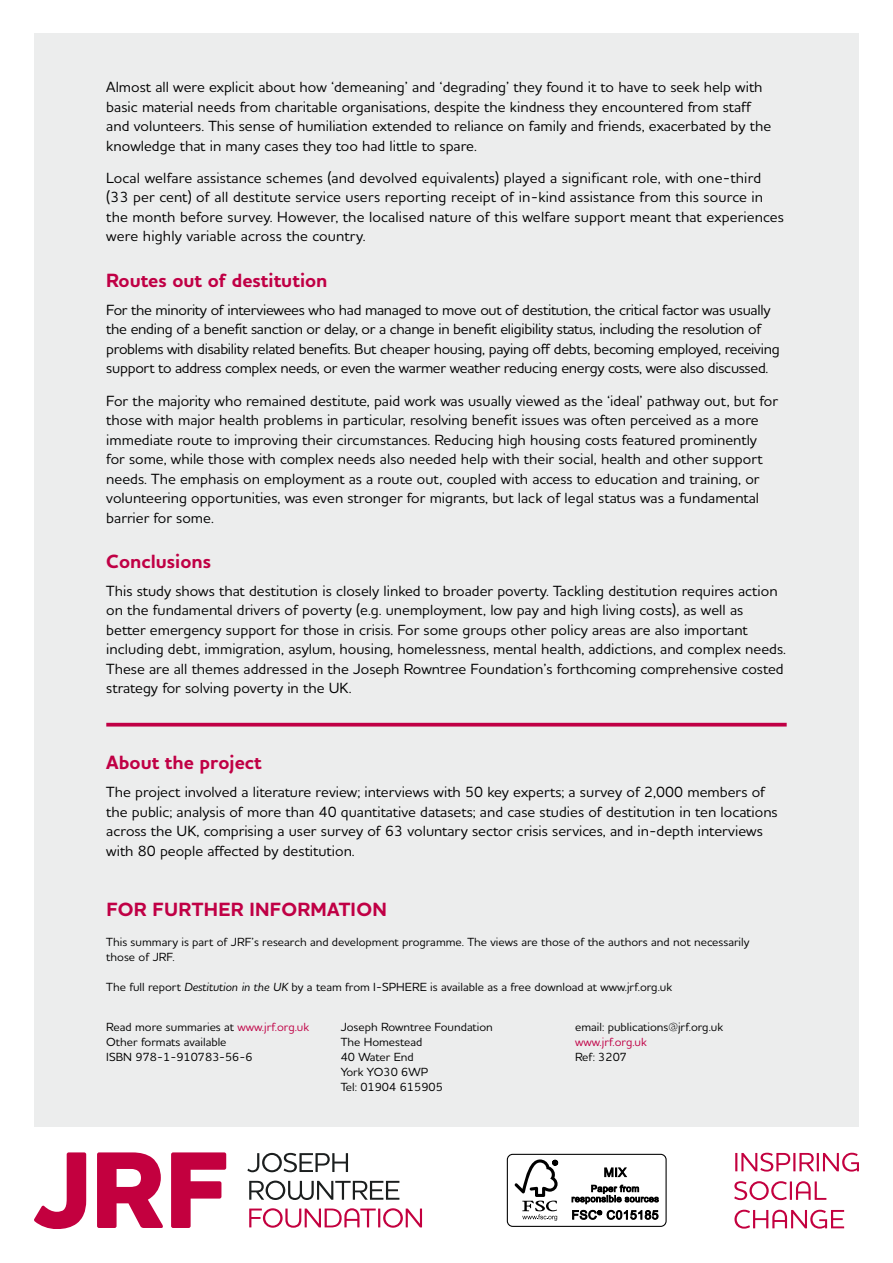
<style>
.page{position:relative;width:893px;height:1263px;background:#fff}
.page>*{position:absolute;margin:0;border:0;box-sizing:border-box;transform-origin:0 0}
.t1{font:700 19.5px "Houschka Alt Pro";color:#c00045}
.t2{font:500 15px/19.5px "Houschka Alt Pro";color:#000}
.t3{font:500 15px/19.5px "Houschka Alt Pro";letter-spacing:-.02em;color:#000}
.t4{font:500 12px/15px "Houschka Alt Pro";color:#000}
.t5{font:500 12px "Houschka Alt Pro";color:#c00045}
.s1{font-style:italic}
.s2{color:#c00045}
</style>
<div class="page">
<div style="left:34px;top:34px;width:825px;height:1093px;background:#eceded"></div>
<hr style="left:106px;top:723px;width:681px;height:3px;background:#c00045">
<div style="left:507px;top:1154px;width:160px;height:73px;border:1px solid #000;border-radius:5px"></div>
<svg style="left:514px;top:1159px;width:44px;height:62px"></svg>
<svg style="left:604px;top:1167px;width:23px;height:11px"></svg>
<svg style="left:572px;top:1185px;width:87px;height:19px"></svg>
<svg style="left:572px;top:1210px;width:86px;height:10px"></svg>
<svg style="left:34px;top:1152px;width:52px;height:77px"></svg>
<svg style="left:97px;top:1152px;width:66px;height:76px"></svg>
<svg style="left:171px;top:1152px;width:55px;height:76px"></svg>
<svg style="left:247px;top:1153px;width:101px;height:19px"></svg>
<svg style="left:249px;top:1180px;width:150px;height:20px"></svg>
<svg style="left:249px;top:1208px;width:173px;height:20px"></svg>
<svg style="left:735px;top:1153px;width:124px;height:18px"></svg>
<svg style="left:734px;top:1181px;width:92px;height:19px"></svg>
<svg style="left:734px;top:1210px;width:110px;height:18px"></svg>
<p class="t2" style="left:106px;top:77px;width:667px">Almost all were explicit about how ‘demeaning’ and ‘degrading’ they found it to have to seek help with basic material needs from charitable organisations, despite the kindness they encountered from staff and volunteers. This sense of humiliation extended to reliance on family and friends, exacerbated by the knowledge that in many cases they too had little to spare.</p>
<p class="t2" style="left:106px;top:168px;width:679px">Local welfare assistance schemes (and devolved equivalents) played a significant role, with one-third (33 per cent) of all destitute service users reporting receipt of in-kind assistance from this source in the month before survey. However, the localised nature of this welfare support meant that experiences were highly variable across the country.</p>
<h1 class="t1" style="left:106px;top:267px;width:223px">Routes out of destitution</h1>
<p class="t3" style="left:106px;top:300px;width:675px">For the minority of interviewees who had managed to move out of destitution, the critical factor was usually the ending of a benefit sanction or delay, or a change in benefit eligibility status, including the resolution of problems with disability related benefits. But cheaper housing, paying off debts, becoming employed, receiving support to address complex needs, or even the warmer weather reducing energy costs, were also discussed.</p>
<p class="t2" style="left:106px;top:390px;width:673px">For the majority who remained destitute, paid work was usually viewed as the ‘ideal’ pathway out, but for those with major health problems in particular, resolving benefit issues was often perceived as a more immediate route to improving their circumstances. Reducing high housing costs featured prominently for some, while those with complex needs also needed help with their social, health and other support needs. The emphasis on employment as a route out, coupled with access to education and training, or volunteering opportunities, was even stronger for migrants, but lack of legal status was a fundamental barrier for some.</p>
<h1 class="t1" style="left:106px;top:548px;width:106px">Conclusions</h1>
<p class="t2" style="left:106px;top:581px;width:681px">This study shows that destitution is closely linked to broader poverty. Tackling destitution requires action on the fundamental drivers of poverty (e.g. unemployment, low pay and high living costs), as well as better emergency support for those in crisis. For some groups other policy areas are also important including debt, immigration, asylum, housing, homelessness, mental health, addictions, and complex needs.<br>These are all themes addressed in the Joseph Rowntree Foundation’s forthcoming comprehensive costed strategy for solving poverty in the UK.</p>
<h1 class="t1" style="left:106px;top:750px;width:157px">About the project</h1>
<p class="t2" style="left:106px;top:782px;width:673px">The project involved a literature review; interviews with 50 key experts; a survey of 2,000 members of the public; analysis of more than 40 quantitative datasets; and case studies of destitution in ten locations across the UK, comprising a user survey of 63 voluntary sector crisis services, and in-depth interviews with 80 people affected by destitution.</p>
<h1 class="t1" style="left:106px;top:896px;width:282px">FOR FURTHER INFORMATION</h1>
<p class="t4" style="left:106px;top:934px;width:645px">This summary is part of JRF’s research and development programme. The views are those of the authors and not necessarily those of JRF.</p>
<p class="t4" style="left:106px;top:979px;width:567px">The full report <span class="s1">Destitution in the UK</span> by a team from I-SPHERE is available as a free download at www.jrf.org.uk</p>
<p class="t4" style="left:106px;top:1019px;width:204px">Read more summaries at <span class="s2">www.jrf.org.uk<br></span>Other formats available<br>ISBN 978-1-910783-56-6</p>
<p class="t4" style="left:341px;top:1019px;width:154px">Joseph Rowntree Foundation<br>The Homestead<br>40 Water End<br>York YO30 6WP<br>Tel: 01904 615905</p>
<p class="t4" style="left:575px;top:1019px;width:150px">email: publications@jrf.org.uk</p>
<p class="t5" style="left:575px;top:1034px;width:73px">www.jrf.org.uk</p>
<p class="t4" style="left:575px;top:1049px;width:54px">Ref: 3207</p>
</div>
